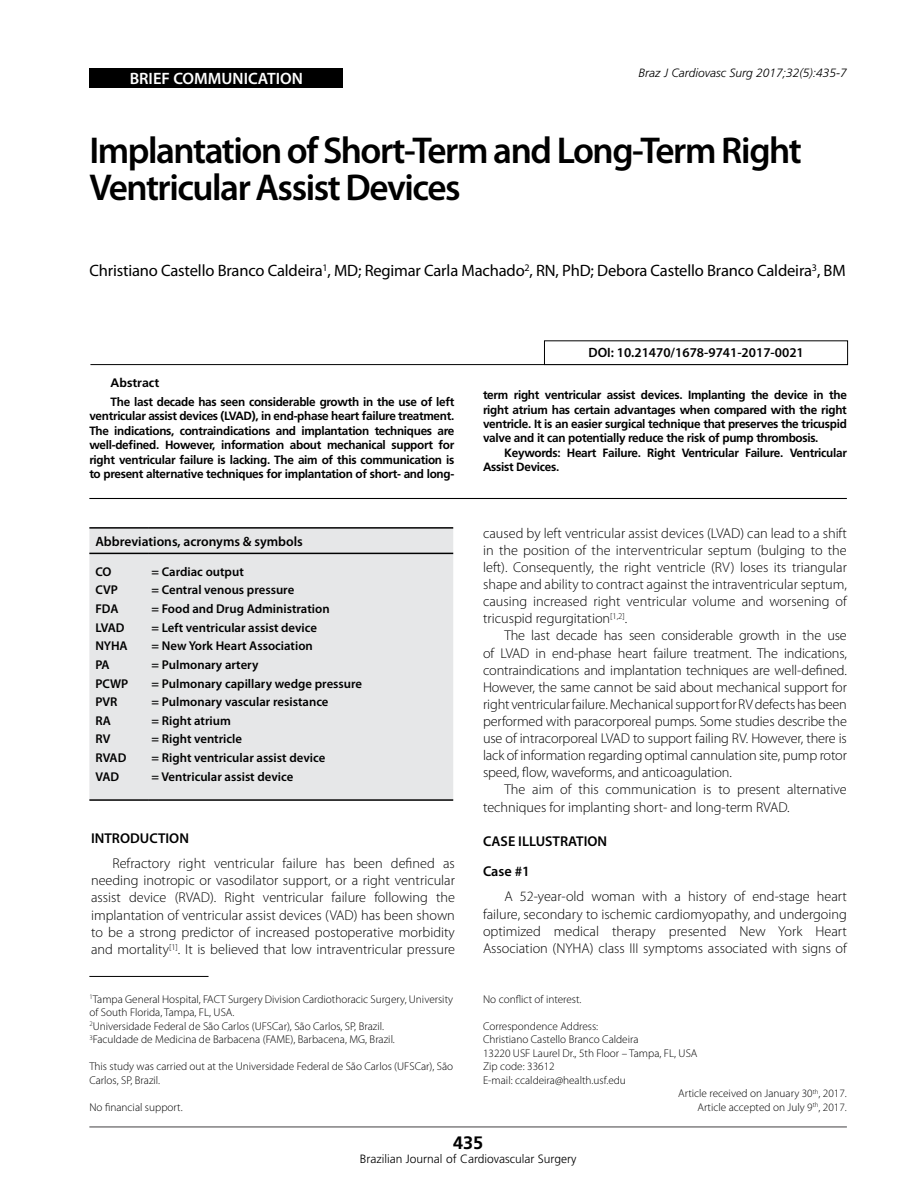
<style>
.page{position:relative;width:915px;height:1191px;background:#fff}
.page>*{position:absolute;margin:0;border:0;box-sizing:border-box;transform-origin:0 0}
.t1{font:600 37.5px/37.5px "Myriad Pro";letter-spacing:-.04em;color:#000}
.t2{font:700 18px "Frutiger";color:#000}
.t3{font:16.5px "Myriad Pro";letter-spacing:-.01em;color:#000}
.t4{font:600 16.5px "Myriad Pro";color:#fff}
.t5{font:300 14.25px/17.1px "Myriad Pro";color:#000;text-align:justify}
.t6{font:600 14.25px/30.2px "Myriad Pro";color:#000}
.t7{font:600 13.5px "Myriad Pro";color:#000}
.t8{font:600 12.75px/18.6px "Myriad Pro";color:#000}
.t9{font:700 12.3px "Frutiger";color:#000}
.t10{font:700 12px/14.4px "Frutiger";letter-spacing:-.025em;color:#000;text-align:justify}
.t11{font:300 12px "Frutiger";color:#000}
.t12{font:italic 300 12px "Frutiger";color:#000}
.t13{font:300 11.25px/13.5px "Myriad Pro";color:#000}
</style>
<div class="page">
<hr style="left:89px;top:1126px;width:757px;height:1px;background:#414042">
<div style="left:89px;top:68px;width:254px;height:20px;background:#000"></div>
<hr style="left:89px;top:498px;width:757px;height:1px;background:#000">
<hr style="left:90px;top:364px;width:757px;height:1px;background:#000">
<div style="left:544px;top:340px;width:303px;height:25px;border:1px solid #000"></div>
<hr style="left:89px;top:976px;width:119px;height:1px;background:#000">
<div style="left:89px;top:528px;width:364px;height:271px;background:#e6e7e8"></div>
<hr style="left:89px;top:527px;width:60px;height:1px;background:#000">
<hr style="left:149px;top:527px;width:304px;height:1px;background:#000">
<hr style="left:89px;top:552px;width:60px;height:2px;background:#000">
<hr style="left:149px;top:552px;width:304px;height:2px;background:#000">
<hr style="left:89px;top:799px;width:60px;height:2px;background:#000">
<hr style="left:149px;top:799px;width:304px;height:2px;background:#000">
<p class="t4" style="left:130px;top:69px;width:175px">BRIEF COMMUNICATION</p>
<p class="t12" style="left:638px;top:66px;width:210px">Braz J Cardiovasc Surg 2017;32(5):435-7</p>
<h1 class="t1" style="left:89px;top:132px;width:713px">Implantation of Short-Term and Long-Term Right<br>Ventricular Assist Devices</h1>
<p class="t3" style="left:89px;top:261px;width:757px">Christiano Castello Branco Caldeira<sup>1</sup>, MD; Regimar Carla Machado<sup>2</sup>, RN, PhD; Debora Castello Branco Caldeira<sup>3</sup>, BM</p>
<p class="t7" style="left:588px;top:345px;width:217px">DOI: 10.21470/1678-9741-2017-0021</p>
<p class="t9" style="left:111px;top:376px;width:50px">Abstract</p>
<p class="t10" style="left:89px;top:394px;width:366px;text-indent:21px">The last decade has seen considerable growth in the use of left ventricular assist devices (LVAD), in end-phase heart failure treatment.<br>The indications, contraindications and implantation techniques are well-defined. However, information about mechanical support for right ventricular failure is lacking. The aim of this communication is to present alternative techniques for implantation of short- and long-</p>
<p class="t10" style="left:483px;top:388px;width:365px">term right ventricular assist devices. Implanting the device in the right atrium has certain advantages when compared with the right ventricle. It is an easier surgical technique that preserves the tricuspid valve and it can potentially reduce the risk of pump thrombosis.</p>
<p class="t10" style="left:483px;top:445px;width:365px;text-indent:21px">Keywords: Heart Failure. Right Ventricular Failure. Ventricular<br>Assist Devices.</p>
<p class="t7" style="left:95px;top:533px;width:209px">Abbreviations, acronyms &amp; symbols</p>
<p class="t8" style="left:95px;top:562px;width:34px">CO<br>CVP<br>FDA<br>LVAD<br>NYHA<br>PA<br>PCWP<br>PVR<br>RA<br>RV<br>RVAD<br>VAD</p>
<p class="t8" style="left:151px;top:562px;width:212px">= Cardiac output<br>= Central venous pressure<br>= Food and Drug Administration<br>= Left ventricular assist device<br>= New York Heart Association<br>= Pulmonary artery<br>= Pulmonary capillary wedge pressure = Pulmonary vascular resistance<br>= Right atrium<br>= Right ventricle<br>= Right ventricular assist device<br>= Ventricular assist device</p>
<p class="t6" style="left:91px;top:823px;width:99px">INTRODUCTION</p>
<p class="t5" style="left:91px;top:855px;width:365px;text-indent:21px">Refractory right ventricular failure has been defined as needing inotropic or vasodilator support, or a right ventricular assist device (RVAD). Right ventricular failure following the implantation of ventricular assist devices (VAD) has been shown to be a strong predictor of increased postoperative morbidity and mortality<sup>[1]</sup>. It is believed that low intraventricular pressure</p>
<p class="t13" style="left:89px;top:992px;width:365px"><sup>1</sup>Tampa General Hospital, FACT Surgery Division Cardiothoracic Surgery, University of South Florida, Tampa, FL, USA.<br><sup>2</sup>Universidade Federal de São Carlos (UFSCar), São Carlos, SP, Brazil.<br><sup>3</sup>Faculdade de Medicina de Barbacena (FAME), Barbacena, MG, Brazil.</p>
<p class="t13" style="left:89px;top:1060px;width:365px">This study was carried out at the Universidade Federal de São Carlos (UFSCar), São<br>Carlos, SP, Brazil.</p>
<p class="t13" style="left:89px;top:1100px;width:95px">No financial support.</p>
<p class="t5" style="left:483px;top:525px;width:365px">caused by left ventricular assist devices (LVAD) can lead to a shift in the position of the interventricular septum (bulging to the left). Consequently, the right ventricle (RV) loses its triangular shape and ability to contract against the intraventricular septum, causing increased right ventricular volume and worsening of tricuspid regurgitation<sup>[1,2]</sup>.</p>
<p class="t5" style="left:483px;top:627px;width:365px;text-indent:21px">The last decade has seen considerable growth in the use of LVAD in end-phase heart failure treatment. The indications, contraindications and implantation techniques are well-defined.<br>However, the same cannot be said about mechanical support for right ventricular failure. Mechanical support for RV defects has been performed with paracorporeal pumps. Some studies describe the use of intracorporeal LVAD to support failing RV. However, there is lack of information regarding optimal cannulation site, pump rotor speed, flow, waveforms, and anticoagulation.</p>
<p class="t5" style="left:483px;top:781px;width:365px;text-indent:21px">The aim of this communication is to present alternative techniques for implanting short- and long-term RVAD.</p>
<p class="t6" style="left:483px;top:826px;width:125px">CASE ILLUSTRATION<br>Case #1</p>
<p class="t5" style="left:483px;top:888px;width:365px;text-indent:21px">A 52-year-old woman with a history of end-stage heart failure, secondary to ischemic cardiomyopathy, and undergoing optimized medical therapy presented New York Heart Association (NYHA) class III symptoms associated with signs of</p>
<p class="t13" style="left:483px;top:992px;width:100px">No conflict of interest.</p>
<p class="t13" style="left:483px;top:1019px;width:117px">Correspondence Address:</p>
<p class="t13" style="left:483px;top:1033px;width:157px">Christiano Castello Branco Caldeira</p>
<p class="t13" style="left:483px;top:1046px;width:216px">13220 USF Laurel Dr., 5th Floor – Tampa, FL, USA</p>
<p class="t13" style="left:483px;top:1060px;width:73px">Zip code: 33612</p>
<p class="t13" style="left:483px;top:1073px;width:144px">E-mail: ccaldeira@health.usf.edu</p>
<p class="t13" style="left:678px;top:1087px;width:170px">Article received on January 30<sup>th</sup>, 2017.</p>
<p class="t13" style="left:697px;top:1100px;width:151px">Article accepted on July 9<sup>th</sup>, 2017.</p>
<p class="t2" style="left:453px;top:1132px;width:32px">435</p>
<p class="t11" style="left:359px;top:1152px;width:218px">Brazilian Journal of Cardiovascular Surgery</p>
</div>
